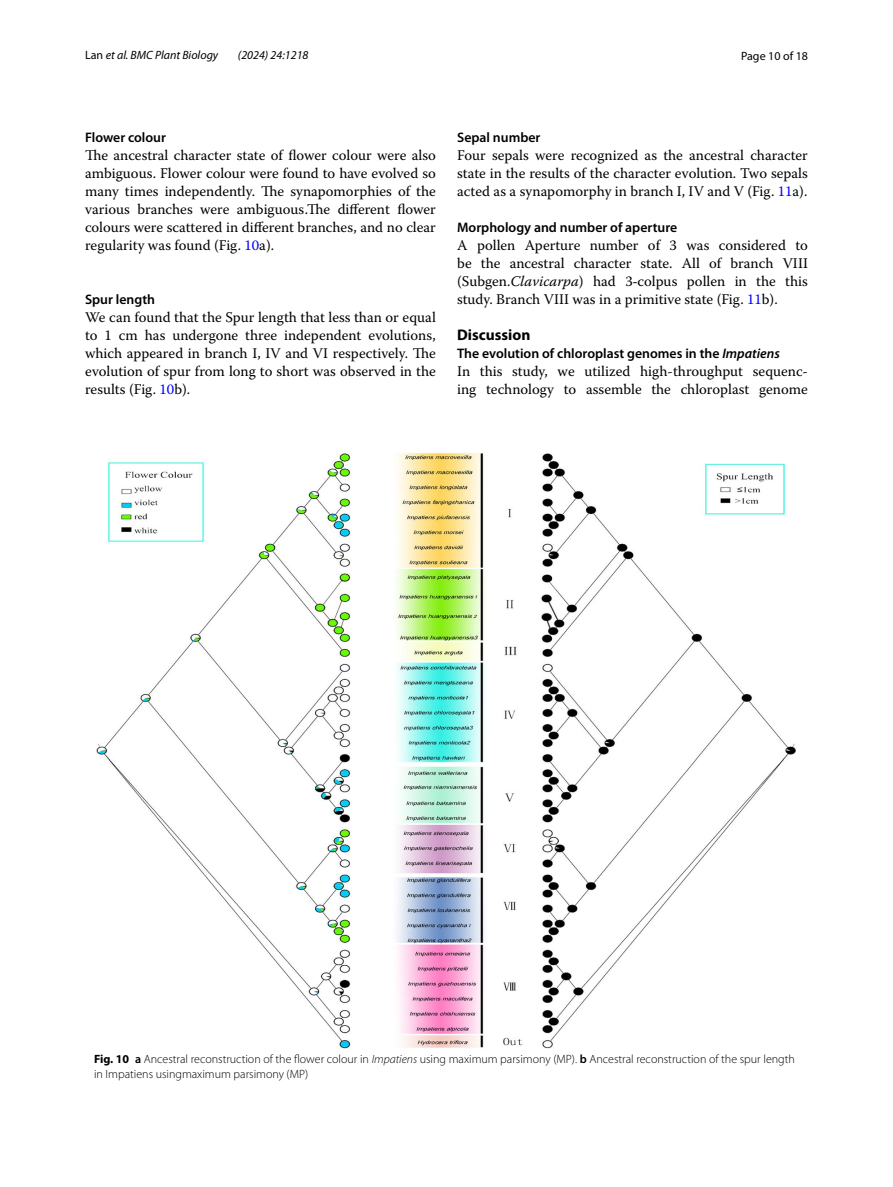
<style>
.page{position:relative;width:893px;height:1187px;background:#fff}
.page>*{position:absolute;margin:0;border:0;box-sizing:border-box;transform-origin:0 0}
.t1{font:700 15.45px "Myriad Pro";color:#000}
.t2{font:14.7px/18px "Warnock Pro";color:#000;text-align:justify}
.t3{font:600 13.8px "Myriad Pro";color:#000}
.t4{font:300 12px/15px "Myriad Pro";color:#000}
.t5{font:italic 12px "Myriad Pro";color:#000}
.t6{font:12px "Myriad Pro";color:#000}
.s1{font-style:normal}
.s2{color:#00f}
.s3{font-style:italic}
.s4{font-family:"STIX Math"}
.s5{font-weight:700}
.s6{font-weight:600}
</style>
<div class="page">
<img style="left:96px;top:452px;width:700px;height:596px">
<p class="t5" style="left:85px;top:48px;width:135px"><span class="s1">Lan</span> et al. BMC Plant Biology</p>
<p class="t5" style="left:238px;top:48px;width:72px">(2024) 24:1218</p>
<p class="t6" style="left:741px;top:48px;width:68px">Page 10 of 18</p>
<p class="t3" style="left:85px;top:129px;width:83px">Flower colour</p>
<p class="t2" style="left:85px;top:146px;width:352px">The ancestral character state of flower colour were also ambiguous. Flower colour were found to have evolved so many times independently. The synapomorphies of the various branches were ambiguous.The different flower colours were scattered in different branches, and no clear regularity was found (Fig. <span class="s2">10</span>a).</p>
<p class="t3" style="left:85px;top:291px;width:72px">Spur length</p>
<p class="t2" style="left:85px;top:308px;width:352px">We can found that the Spur length that less than or equal to 1 cm has undergone three independent evolutions, which appeared in branch I, IV and VI respectively. The evolution of spur from long to short was observed in the results (Fig. <span class="s2">10</span>b).</p>
<p class="t3" style="left:457px;top:129px;width:85px">Sepal number</p>
<p class="t2" style="left:457px;top:146px;width:352px">Four sepals were recognized as the ancestral character state in the results of the character evolution. Two sepals acted as a synapomorphy in branch I, IV and V (Fig. <span class="s2">11</span>a).</p>
<p class="t3" style="left:457px;top:219px;width:222px">Morphology and number of aperture</p>
<p class="t2" style="left:457px;top:236px;width:352px">A pollen Aperture number of 3 was considered to be the ancestral character state. All of branch VIII (Subgen.<span class="s3">Clavicarpa</span>) had 3<span class="s4">‐</span>colpus pollen in the this study. Branch VIII was in a primitive state (Fig. <span class="s2">11</span>b).</p>
<p class="t1" style="left:457px;top:325px;width:75px">Discussion</p>
<p class="t3" style="left:457px;top:345px;width:324px">The evolution of chloroplast genomes in the <span class="s3">Impatiens</span></p>
<p class="t2" style="left:457px;top:362px;width:352px">In this study, we utilized high-throughput sequenc&shy;ing technology to assemble the chloroplast genome</p>
<p class="t4" style="left:94px;top:1051px;width:702px"><span class="s5">Fig. 10</span> <span class="s6">a</span> Ancestral reconstruction of the flower colour in <span class="s3">Impatiens</span> using maximum parsimony (MP). <span class="s6">b</span> Ancestral reconstruction of the spur length in Impatiens usingmaximum parsimony (MP)</p>
</div>
